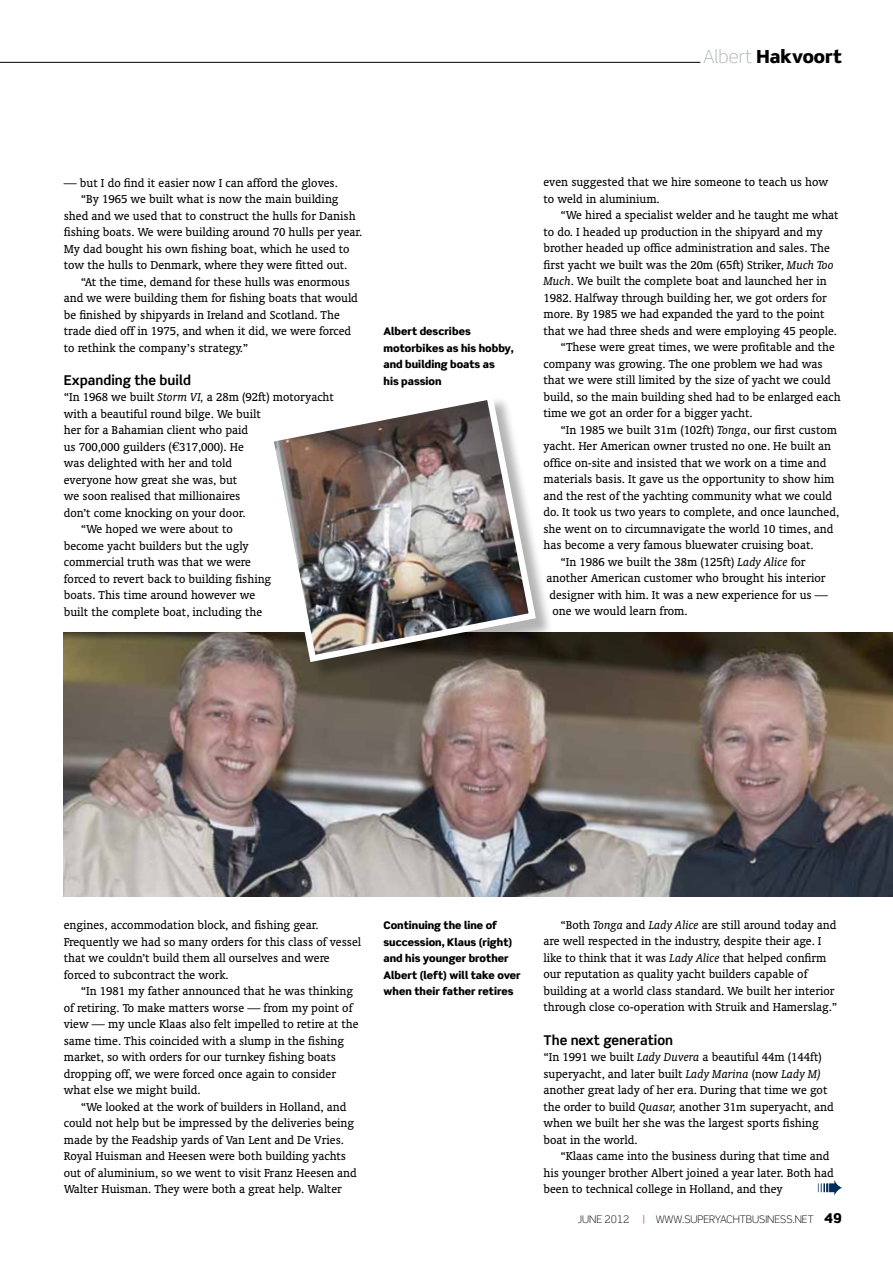
<style>
.page{position:relative;width:893px;height:1263px;background:#fff}
.page>*{position:absolute;margin:0;border:0;box-sizing:border-box;transform-origin:0 0}
.t1{font:900 18px "Scene Pro";color:#000}
.t2{font:700 13.5px "Scene Pro";color:#000}
.t3{font:13.05px/16.5px "Oranda BT";color:#000}
.t4{font:900 10.5px/16.5px "Scene Pro";color:#000}
.t5{font:300 10.5px "Scene Pro";color:#000}
.s1{font-weight:300;color:#adb8b1}
.s2{font-style:italic}
.s3{font-family:"Euro Font Eighty One"}
.s4{color:#c60410}
.s5{font-weight:900;font-size:13.5px}
</style>
<div class="page">
<img style="left:64px;top:632px;width:829px;height:264px">
<div style="left:269px;top:395px;width:284px;height:285px;background:#000;opacity:.3"></div>
<img style="left:263px;top:395px;width:276px;height:271px">
<hr style="left:0;top:62px;width:700px;height:1px;background:#000">
<svg style="left:818px;top:1180px;width:24px;height:15px"></svg>
<h1 class="t1" style="left:703px;top:44px;width:140px"><span class="s1">ALBERT</span> Hakvoort</h1>
<p class="t3" style="left:64px;top:174px;width:276px">— but I do find it easier now I can afford the gloves.</p>
<p class="t3" style="left:81px;top:191px;width:259px">“By 1965 we built what is now the main building</p>
<p class="t3" style="left:64px;top:207px;width:293px">shed and we used that to construct the hulls for Danish</p>
<p class="t3" style="left:64px;top:224px;width:300px">fishing boats. We were building around 70 hulls per year.</p>
<p class="t3" style="left:64px;top:240px;width:287px">My dad bought his own fishing boat, which he used to</p>
<p class="t3" style="left:64px;top:257px;width:285px">tow the hulls to Denmark, where they were fitted out.</p>
<p class="t3" style="left:81px;top:273px;width:271px">“At the time, demand for these hulls was enormous</p>
<p class="t3" style="left:64px;top:290px;width:296px">and we were building them for fishing boats that would</p>
<p class="t3" style="left:64px;top:306px;width:278px">be finished by shipyards in Ireland and Scotland. The</p>
<p class="t3" style="left:64px;top:323px;width:289px">trade died off in 1975, and when it did, we were forced</p>
<p class="t3" style="left:64px;top:339px;width:186px">to rethink the company’s strategy.”</p>
<p class="t2" style="left:64px;top:371px;width:129px">Expanding the build</p>
<p class="t3" style="left:64px;top:389px;width:272px">“In 1968 we built <span class="s2">Storm VI,</span> a 28m (92ft) motoryacht</p>
<p class="t3" style="left:64px;top:405px;width:198px">with a beautiful round bilge. We built</p>
<p class="t3" style="left:64px;top:422px;width:186px">her for a Bahamian client who paid</p>
<p class="t3" style="left:64px;top:438px;width:182px">us 700,000 guilders (<span class="s3">$</span>317,000). He</p>
<p class="t3" style="left:64px;top:455px;width:170px">was delighted with her and told</p>
<p class="t3" style="left:64px;top:471px;width:175px">everyone how great she was, but</p>
<p class="t3" style="left:64px;top:488px;width:178px">we soon realised that millionaires</p>
<p class="t3" style="left:64px;top:504px;width:183px">don’t come knocking on your door.</p>
<p class="t3" style="left:81px;top:521px;width:154px">“We hoped we were about to</p>
<p class="t3" style="left:64px;top:537px;width:186px">become yacht builders but the ugly</p>
<p class="t3" style="left:64px;top:554px;width:189px">commercial truth was that we were</p>
<p class="t3" style="left:64px;top:570px;width:209px">forced to revert back to building fishing</p>
<p class="t3" style="left:64px;top:586px;width:193px">boats. This time around however we</p>
<p class="t3" style="left:64px;top:603px;width:200px">built the complete boat, including the</p>
<p class="t4" style="left:384px;top:323px;width:132px">Albert describes motorbikes as his hobby, and building boats as<br>his passion</p>
<p class="t3" style="left:543px;top:174px;width:286px">even suggested that we hire someone to teach us how to weld in aluminium.</p>
<p class="t3" style="left:560px;top:207px;width:280px">“We hired a specialist welder and he taught me what</p>
<p class="t3" style="left:543px;top:223px;width:281px">to do. I headed up production in the shipyard and my</p>
<p class="t3" style="left:543px;top:240px;width:288px">brother headed up office administration and sales. The</p>
<p class="t3" style="left:543px;top:256px;width:292px">first yacht we built was the 20m (65ft) Striker, <span class="s2">Much Too</span></p>
<p class="t3" style="left:543px;top:273px;width:285px"><span class="s2">Much</span>. We built the complete boat and launched her in</p>
<p class="t3" style="left:543px;top:289px;width:285px">1982. Halfway through building her, we got orders for</p>
<p class="t3" style="left:543px;top:306px;width:283px">more. By 1985 we had expanded the yard to the point</p>
<p class="t3" style="left:543px;top:322px;width:295px">that we had three sheds and were employing 45 people.</p>
<p class="t3" style="left:560px;top:339px;width:276px">“These were great times, we were profitable and the</p>
<p class="t3" style="left:543px;top:355px;width:281px">company was growing. The one problem we had was</p>
<p class="t3" style="left:543px;top:372px;width:289px">that we were still limited by the size of yacht we could</p>
<p class="t3" style="left:543px;top:388px;width:299px">build, so the main building shed had to be enlarged each</p>
<p class="t3" style="left:543px;top:405px;width:211px">time we got an order for a bigger yacht.</p>
<p class="t3" style="left:560px;top:421px;width:278px">“In 1985 we built 31m (102ft) <span class="s2">Tonga</span>, our first custom</p>
<p class="t3" style="left:543px;top:438px;width:289px">yacht. Her American owner trusted no one. He built an</p>
<p class="t3" style="left:543px;top:454px;width:284px">office on-site and insisted that we work on a time and</p>
<p class="t3" style="left:543px;top:471px;width:292px">materials basis. It gave us the opportunity to show him</p>
<p class="t3" style="left:543px;top:487px;width:290px">and the rest of the yachting community what we could</p>
<p class="t3" style="left:543px;top:504px;width:297px">do. It took us two years to complete, and once launched,</p>
<p class="t3" style="left:543px;top:520px;width:292px">she went on to circumnavigate the world 10 times, and</p>
<p class="t3" style="left:543px;top:537px;width:271px">has become a very famous bluewater cruising boat.</p>
<p class="t3" style="left:560px;top:553px;width:247px">“In 1986 we built the 38m (125ft) <span class="s2">Lady Alice</span> for</p>
<p class="t3" style="left:546px;top:570px;width:281px">another American customer who brought his interior</p>
<p class="t3" style="left:549px;top:586px;width:280px">designer with him. It was a new experience for us —</p>
<p class="t3" style="left:552px;top:603px;width:137px">one we would learn from.</p>
<p class="t3" style="left:64px;top:916px;width:299px">engines, accommodation block, and fishing gear.<br>Frequently we had so many orders for this class of vessel that we couldn’t build them all ourselves and were forced to subcontract the work.</p>
<p class="t3" style="left:64px;top:982px;width:296px;text-indent:17px">“In 1981 my father announced that he was thinking of retiring. To make matters worse — from my point of view — my uncle Klaas also felt impelled to retire at the same time. This coincided with a slump in the fishing market, so with orders for our turnkey fishing boats dropping off, we were forced once again to consider what else we might build.</p>
<p class="t3" style="left:64px;top:1098px;width:295px;text-indent:17px">“We looked at the work of builders in Holland, and could not help but be impressed by the deliveries being made by the Feadship yards of Van Lent and De Vries.<br>Royal Huisman and Heesen were both building yachts out of aluminium, so we went to visit Franz Heesen and Walter Huisman. They were both a great help. Walter</p>
<p class="t4" style="left:384px;top:917px;width:139px">Continuing the line of succession, Klaus (right) and his younger brother<br>Albert (left) will take over when their father retires</p>
<p class="t3" style="left:543px;top:916px;width:295px;text-indent:17px">“Both <span class="s2">Tonga</span> and <span class="s2">Lady Alice</span> are still around today and are well respected in the industry, despite their age. I like to think that it was <span class="s2">Lady Alice</span> that helped confirm our reputation as quality yacht builders capable of building at a world class standard. We built her interior through close co-operation with Struik and Hamerslag.”</p>
<p class="t2" style="left:543px;top:1031px;width:131px">The next generation</p>
<p class="t3" style="left:543px;top:1049px;width:292px">“In 1991 we built <span class="s2">Lady Duvera</span> a beautiful 44m (144ft) superyacht, and later built <span class="s2">Lady Marina</span> (now <span class="s2">Lady M) </span>another great lady of her era. During that time we got the order to build <span class="s2">Quasar,</span> another 31m superyacht, and when we built her she was the largest sports fishing boat in the world.</p>
<p class="t3" style="left:543px;top:1148px;width:292px;text-indent:17px">“Klaas came into the business during that time and his younger brother Albert joined a year later. Both had been to technical college in Holland, and they</p>
<p class="t5" style="left:578px;top:1213px;width:266px">JUNE 2012 <span class="s4">|</span> WWW.SUPERYACHTBUSINESS.NET <span class="s5">49</span></p>
</div>
